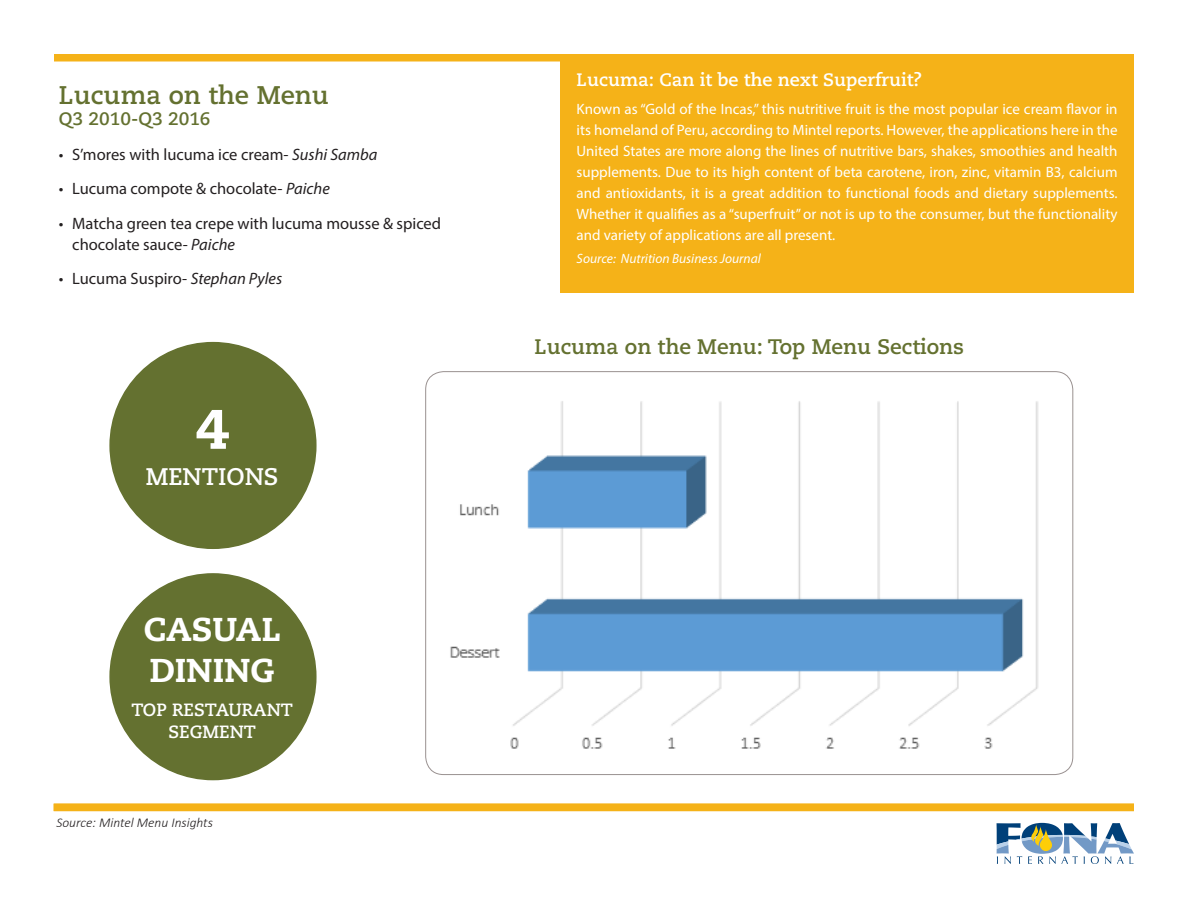
<style>
.page{position:relative;width:1188px;height:918px;background:#fff}
.page>*{position:absolute;margin:0;border:0;box-sizing:border-box;transform-origin:0 0}
.Callout{font:800 55.5px "Caecilia LT Std";color:#fff}
.Callout-2{font:800 33px "Caecilia LT Std";color:#fff}
.Subheader{font:700 25.5px "Caecilia LT Std";color:#647130}
.Callout-3{font:700 24px "Caecilia LT Std";color:#fff}
.Subheader-2{font:700 21px "Caecilia LT Std";color:#647130}
.Body{font:700 18px "Caecilia LT Std";color:#fff}
.Subheader-3{font:700 18px "Caecilia LT Std";color:#647130}
.Callout-4{font:700 17.7px/21.3px "Caecilia LT Std";color:#fff;text-align:center}
.t1{font:16.5px/21px "Myriad Pro";color:#231f20}
.Body-2{font:15px/21px "Myriad Pro";color:#fff;text-align:justify}
.Body-3{font:italic 13.5px "Myriad Pro";color:#fff}
.t2{font:italic 300 13.5px "Calibri";color:#231f20}
.s1{font-style:italic}
</style>
<div class="page">
<svg style="left:997px;top:823px;width:137px;height:41px"></svg>
<div style="left:54px;top:54px;width:1080px;height:8px;background:#f5b218"></div>
<div style="left:110px;top:343px;width:206px;height:205px;background:#647130;border-radius:50%"></div>
<div style="left:110px;top:574px;width:206px;height:206px;background:#647130;border-radius:50%"></div>
<img style="left:426px;top:379px;width:647px;height:390px">
<div style="left:560px;top:58px;width:574px;height:235px;background:#f5b218"></div>
<div style="left:54px;top:804px;width:1080px;height:7px;background:#f5b218"></div>
<p class="Subheader" style="left:59px;top:80px;width:272px">Lucuma on the Menu</p>
<p class="Subheader-3" style="left:59px;top:108px;width:153px">Q3 2010-Q3 2016</p>
<p class="t1" style="left:59px;top:143px;width:320px">• S’mores with lucuma ice cream- <span class="s1">Sushi Samba</span></p>
<p class="t1" style="left:59px;top:178px;width:273px">• Lucuma compote &amp; chocolate- <span class="s1">Paiche</span></p>
<p class="t1" style="left:72px;top:212px;width:370px;text-indent:-14px">• Matcha green tea crepe with lucuma mousse &amp; spiced chocolate sauce- <span class="s1">Paiche</span></p>
<p class="t1" style="left:59px;top:268px;width:225px">• Lucuma Suspiro- <span class="s1">Stephan Pyles</span></p>
<p class="Callout" style="left:196px;top:395px;width:34px">4</p>
<p class="Callout-3" style="left:146px;top:462px;width:134px">MENTIONS</p>
<p class="Callout-2" style="left:144px;top:609px;width:138px">CASUAL</p>
<p class="Callout-2" style="left:150px;top:650px;width:126px">DINING</p>
<p class="Callout-4" style="left:131px;top:700px;width:163px">TOP RESTAURANT<br>SEGMENT</p>
<p class="t2" style="left:56px;top:814px;width:158px">Source: Mintel Menu Insights</p>
<p class="Body" style="left:577px;top:70px;width:347px">Lucuma: Can it be the next Superfruit?</p>
<p class="Body-2" style="left:577px;top:98px;width:543px">Known as “Gold of the Incas,” this nutritive fruit is the most popular ice cream flavor in its homeland of Peru, according to Mintel reports. However, the applications here in the United States are more along the lines of nutritive bars, shakes, smoothies and health supplements. Due to its high content of beta carotene, iron, zinc, vitamin B3, calcium and antioxidants, it is a great addition to functional foods and dietary supplements.<br>Whether it qualifies as a “superfruit” or not is up to the consumer, but the functionality and variety of applications are all present.</p>
<p class="Body-3" style="left:577px;top:251px;width:186px">Source: Nutrition Business Journal</p>
<p class="Subheader-2" style="left:534px;top:335px;width:431px">Lucuma on the Menu: Top Menu Sections</p>
</div>
